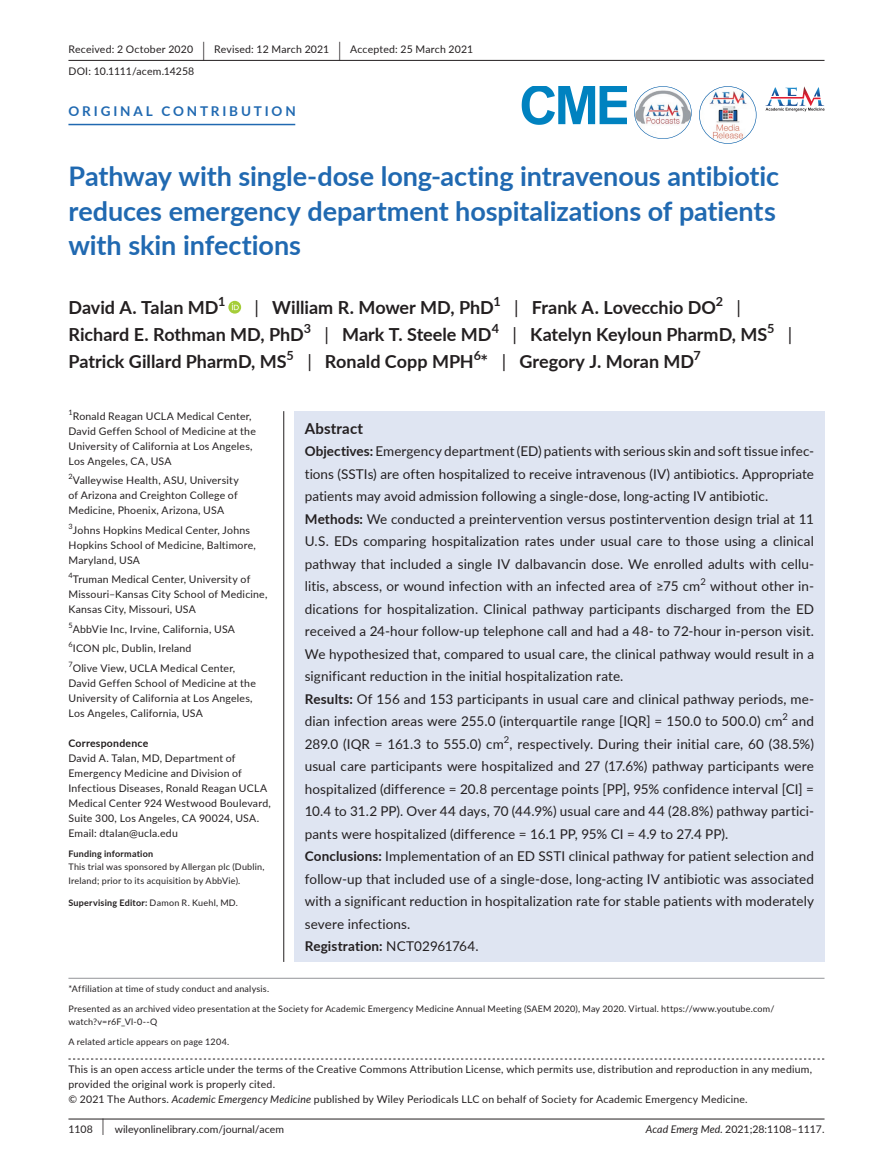
<style>
.page{position:relative;width:893px;height:1174px;background:#fff}
.page>*{position:absolute;margin:0;border:0;box-sizing:border-box;transform-origin:0 0}
.t1{font:700 27px/34.5px "Lato";letter-spacing:-.005em;color:#2069b1}
.t2{font:700 18px "Lato";color:#231f20}
.t3{font:18px "Lato";color:#231f20}
.t4{font:700 15px "Lato";letter-spacing:.015em;color:#231f20}
.t5{font:13.5px/22.5px "Lato";letter-spacing:.01em;color:#231f20}
.t6{font:700 13.5px "Lato";letter-spacing:.21em;color:#2069b1}
.t7{font:700 12.6px "Lato";color:#231f20}
.t8{font:10.5px/15px "Lato";letter-spacing:.02em;color:#231f20}
.t9{font:10.5px "Lato";color:#231f20}
.t10{font:700 10.5px "Lato";letter-spacing:.02em;color:#231f20}
.t11{font:9.45px "Lato";color:#231f20}
.t12{font:9px/19.5px "Lato";letter-spacing:.025em;color:#231f20}
.t13{font:700 9px "Lato";letter-spacing:.025em;color:#231f20}
.s1{font-size:19.65px}
.s2{font-weight:400}
.s3{font-weight:700}
.s4{font-style:italic}
.s5{font-size:17.4px}
</style>
<div class="page">
<hr style="left:68px;top:1118px;width:756px;height:1px;background:#231f20">
<svg style="left:765px;top:86px;width:59px;height:25px"></svg>
<svg style="left:634px;top:86px;width:58px;height:53px"></svg>
<svg style="left:699px;top:86px;width:57px;height:58px"></svg>
<img style="left:521px;top:86px;width:106px;height:39px">
<hr style="left:68px;top:60px;width:756px;height:1px;background:#231f20">
<hr style="left:68px;top:124px;width:227px;height:1px;background:#2069b1">
<svg style="left:228px;top:301px;width:13px;height:12px"></svg>
<svg style="left:232px;top:303px;width:7px;height:7px"></svg>
<svg style="left:68px;top:1058px;width:756px;height:1px"></svg>
<hr style="left:68px;top:978px;width:756px;height:1px;background:#939598">
<div style="left:294px;top:411px;width:530px;height:551px;background:#dfe5f2"></div>
<hr style="left:283px;top:411px;width:1px;height:551px;background:#231f20">
<p class="t8" style="left:68px;top:38px;width:406px;line-height:21.8px">Received: 2 October 2020 <span class="s1">|</span> Revised: 12 March 2021 <span class="s1">|</span> Accepted: 25 March 2021<br>DOI: 10.1111/acem.14258</p>
<p class="t6" style="left:68px;top:101px;width:229px">ORIGINAL CONTRIBUTION</p>
<h1 class="t1" style="left:68px;top:158px;width:712px">Pathway with single-dose long-acting intravenous antibiotic reduces emergency department hospitalizations of patients with skin infections</h1>
<h2 class="t2" style="left:68px;top:294px;width:152px">David A. Talan MD</h2>
<p class="t7" style="left:218px;top:292px;width:9px">1</p>
<h2 class="t2" style="left:255px;top:294px;width:241px"><span class="s2">|</span> William R. Mower MD, PhD</h2>
<p class="t7" style="left:493px;top:292px;width:9px">1</p>
<h2 class="t2" style="left:514px;top:294px;width:203px"><span class="s2">|</span> Frank A. Lovecchio DO</h2>
<p class="t7" style="left:716px;top:292px;width:9px">2</p>
<h2 class="t3" style="left:737px;top:294px;width:6px">|</h2>
<h2 class="t2" style="left:68px;top:321px;width:237px">Richard E. Rothman MD, PhD</h2>
<p class="t7" style="left:304px;top:319px;width:9px">3</p>
<h2 class="t2" style="left:324px;top:321px;width:169px"><span class="s2">|</span> Mark T. Steele MD</h2>
<p class="t7" style="left:492px;top:319px;width:9px">4</p>
<h2 class="t2" style="left:513px;top:321px;width:256px"><span class="s2">|</span> Katelyn Keyloun PharmD, MS</h2>
<p class="t7" style="left:767px;top:319px;width:9px">5</p>
<h2 class="t3" style="left:788px;top:321px;width:6px">|</h2>
<h2 class="t2" style="left:68px;top:348px;width:220px">Patrick Gillard PharmD, MS</h2>
<p class="t7" style="left:286px;top:346px;width:9px">5</p>
<h2 class="t2" style="left:307px;top:348px;width:388px"><span class="s2">|</span> Ronald Copp MPH * <span class="s2">|</span> Gregory J. Moran MD</h2>
<p class="t7" style="left:474px;top:346px;width:9px">6</p>
<p class="t7" style="left:693px;top:346px;width:9px">7</p>
<p class="t8" style="left:68px;top:408px;width:189px"><sup>1</sup>Ronald Reagan UCLA Medical Center, David Geffen School of Medicine at the University of California at Los Angeles, Los Angeles, CA, USA</p>
<p class="t8" style="left:68px;top:472px;width:172px;text-align:justify"><sup>2</sup>Valleywise Health, ASU, University of Arizona and Creighton College of Medicine, Phoenix, Arizona, USA</p>
<p class="t8" style="left:68px;top:522px;width:189px"><sup>3</sup>Johns Hopkins Medical Center, Johns<br>Hopkins School of Medicine, Baltimore,<br>Maryland, USA</p>
<p class="t8" style="left:68px;top:571px;width:200px"><sup>4</sup>Truman Medical Center, University of<br>Missouri–Kansas City School of Medicine,<br>Kansas City, Missouri, USA</p>
<p class="t8" style="left:68px;top:618px;width:168px;line-height:19.5px"><sup>5</sup>AbbVie Inc, Irvine, California, USA<br><sup>6</sup>ICON plc, Dublin, Ireland<br><sup>7</sup>Olive View, UCLA Medical Center,</p>
<p class="t8" style="left:68px;top:675px;width:189px">David Geffen School of Medicine at the<br>University of California at Los Angeles,<br>Los Angeles, California, USA</p>
<p class="t10" style="left:68px;top:735px;width:81px">Correspondence</p>
<p class="t8" style="left:68px;top:750px;width:204px">David A. Talan, MD, Department of Emergency Medicine and Division of Infectious Diseases, Ronald Reagan UCLA Medical Center 924 Westwood Boulevard, Suite 300, Los Angeles, CA 90024, USA.<br>Email: dtalan@ucla.edu</p>
<p class="t13" style="left:68px;top:847px;width:86px">Funding information</p>
<p class="t12" style="left:68px;top:860px;width:198px;line-height:13.5px">This trial was sponsored by Allergan plc (Dublin,<br>Ireland; prior to its acquisition by AbbVie).</p>
<p class="t13" style="left:68px;top:896px;width:171px">Supervising Editor: <span class="s2">Damon R. Kuehl, MD.</span></p>
<p class="t4" style="left:305px;top:417px;width:60px">Abstract</p>
<p class="t5" style="left:305px;top:439px;width:511px"><span class="s3">Objectives:</span> Emergency department (ED) patients with serious skin and soft tissue infec&shy;tions (SSTIs) are often hospitalized to receive intravenous (IV) antibiotics. Appropriate patients may avoid admission following a single-dose, long-acting IV antibiotic.<br><span class="s3">Methods:</span> We conducted a preintervention versus postintervention design trial at 11<br>U.S. EDs comparing hospitalization rates under usual care to those using a clinical pathway that included a single IV dalbavancin dose. We enrolled adults with cellu&shy;litis, abscess, or wound infection with an infected area of ≥75 cm</p>
<p class="t11" style="left:700px;top:575px;width:7px">2</p>
<p class="t5" style="left:305px;top:574px;width:511px;text-indent:405px">without other in&shy;dications for hospitalization. Clinical pathway participants discharged from the ED received a 24-hour follow-up telephone call and had a 48- to 72-hour in-person visit.<br>We hypothesized that, compared to usual care, the clinical pathway would result in a significant reduction in the initial hospitalization rate.<br><span class="s3">Results:</span> Of 156 and 153 participants in usual care and clinical pathway periods, me&shy;dian infection areas were 255.0 (interquartile range [IQR] = 150.0 to 500.0) cm</p>
<p class="t11" style="left:782px;top:710px;width:7px">2</p>
<p class="t5" style="left:305px;top:709px;width:511px;text-align:right">and<br>289.0 (IQR = 161.3 to 555.0) cm , respectively. During their initial care, 60 (38.5%)</p>
<p class="t11" style="left:504px;top:732px;width:7px">2</p>
<p class="t5" style="left:305px;top:754px;width:511px">usual care participants were hospitalized and 27 (17.6%) pathway participants were hospitalized (difference = 20.8 percentage points [PP], 95% confidence interval [CI] = 10.4 to 31.2 PP). Over 44 days, 70 (44.9%) usual care and 44 (28.8%) pathway partici&shy;pants were hospitalized (difference = 16.1 PP, 95% CI = 4.9 to 27.4 PP).<br><span class="s3">Conclusions:</span> Implementation of an ED SSTI clinical pathway for patient selection and follow-up that included use of a single-dose, long-acting IV antibiotic was associated with a significant reduction in hospitalization rate for stable patients with moderately severe infections.<br><span class="s3">Registration:</span> NCT02961764.</p>
<p class="t12" style="left:68px;top:978px;width:708px">*Affiliation at time of study conduct and analysis.<br>Presented as an archived video presentation at the Society for Academic Emergency Medicine Annual Meeting (SAEM 2020), May 2020. Virtual. https://www.youtube.com/</p>
<p class="t12" style="left:68px;top:1011px;width:162px">watch?v=r6F_Vl-0--Q<br>A related article appears on page 1204.</p>
<p class="t8" style="left:68px;top:1061px;width:745px">This is an open access article under the terms of the Creative Commons Attribution License, which permits use, distribution and reproduction in any medium, provided the original work is properly cited.<br>© 2021 The Authors. <span class="s4">Academic Emergency Medicine</span> published by Wiley Periodicals LLC on behalf of Society for Academic Emergency Medicine.</p>
<p class="t9" style="left:68px;top:1121px;width:217px">1108 <span class="s5">|</span> wileyonlinelibrary.com/journal/acem</p>
<p class="t9" style="left:646px;top:1121px;width:180px"><span class="s4">Acad Emerg Med.</span> 2021;28:1108–1117.</p>
</div>
